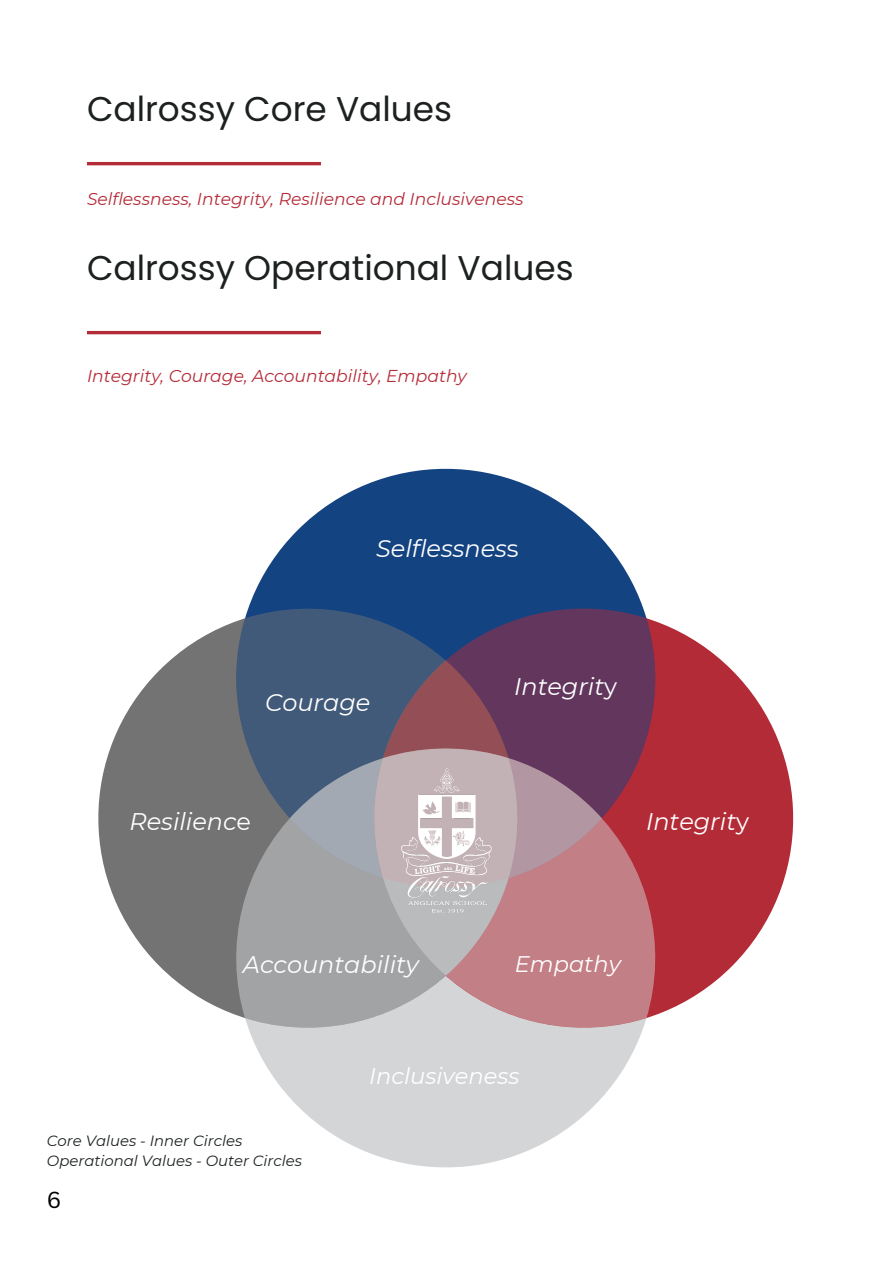
<style>
.page{position:relative;width:893px;height:1264px;background:#fff}
.page>*{position:absolute;margin:0;border:0;box-sizing:border-box;transform-origin:0 0}
.t1{font:34.35px "Poppins";color:#1c2120}
.t2{font:italic 24px "Montserrat";color:#fff}
.t3{font:italic 22.65px "Montserrat";color:#fff}
.t4{font:italic 22.5px "Montserrat";color:#fff}
.t5{font:22.5px "Canva Sans";color:#000}
.t6{font:italic 17.1px "Montserrat";color:#b42b38}
.t7{font:italic 14.85px/20.1px "Montserrat";color:#1c2120}
.s1{font-style:normal}
</style>
<div class="page">
<hr style="left:87px;top:162px;width:234px;height:3px;background:#b42b38">
<svg style="left:257px;top:1048px;width:378px;height:120px;fill:#d4d5d7"></svg>
<svg style="left:98px;top:630px;width:256px;height:418px;fill:#737373"></svg>
<svg style="left:354px;top:629px;width:440px;height:419px;fill:#b42b38"></svg>
<svg style="left:216px;top:468px;width:459px;height:440px;fill:#144382"></svg>
<svg style="left:235px;top:608px;width:139px;height:139px;background:#435b7b"></svg>
<div style="left:353px;top:660px;width:21px;height:87px;background:#425a7a"></div>
<svg style="left:374px;top:608px;width:282px;height:139px;background:#5e4163"></svg>
<svg style="left:517px;top:747px;width:139px;height:281px;background:#b2707c"></svg>
<svg style="left:235px;top:747px;width:282px;height:281px;background:#9d9aa0"></svg>
<hr style="left:87px;top:331px;width:234px;height:3px;background:#b42b38">
<img style="left:381px;top:751px;width:126px;height:178px">
<h1 class="t1" style="left:87px;top:85px;width:366px">Calrossy Core Values</h1>
<p class="t6" style="left:87px;top:188px;width:438px">Selflessness, Integrity, Resilience and Inclusiveness</p>
<h1 class="t1" style="left:87px;top:244px;width:488px">Calrossy Operational Values</h1>
<p class="t6" style="left:87px;top:365px;width:381px">Integrity, Courage, Accountability, Empathy</p>
<h2 class="t2" style="left:376px;top:533px;width:144px">Selflessnes<span class="s1">s</span></h2>
<h2 class="t2" style="left:265px;top:687px;width:107px">Courage</h2>
<h2 class="t2" style="left:514px;top:671px;width:104px">Integrit<span class="s1">y</span></h2>
<h2 class="t2" style="left:129px;top:806px;width:123px">Resilienc<span class="s1">e</span></h2>
<h2 class="t2" style="left:646px;top:806px;width:104px">Integrit<span class="s1">y</span></h2>
<h2 class="t2" style="left:243px;top:949px;width:177px">Accountability</h2>
<h3 class="t4" style="left:515px;top:950px;width:107px">Empathy</h3>
<p class="t7" style="left:47px;top:1130px;width:257px">Core Values - Inner Circles<br>Operational Values - Outer Circles</p>
<h3 class="t5" style="left:47px;top:1183px;width:16px">6</h3>
<h3 class="t3" style="left:369px;top:1061px;width:152px">Inclusiveness</h3>
</div>
